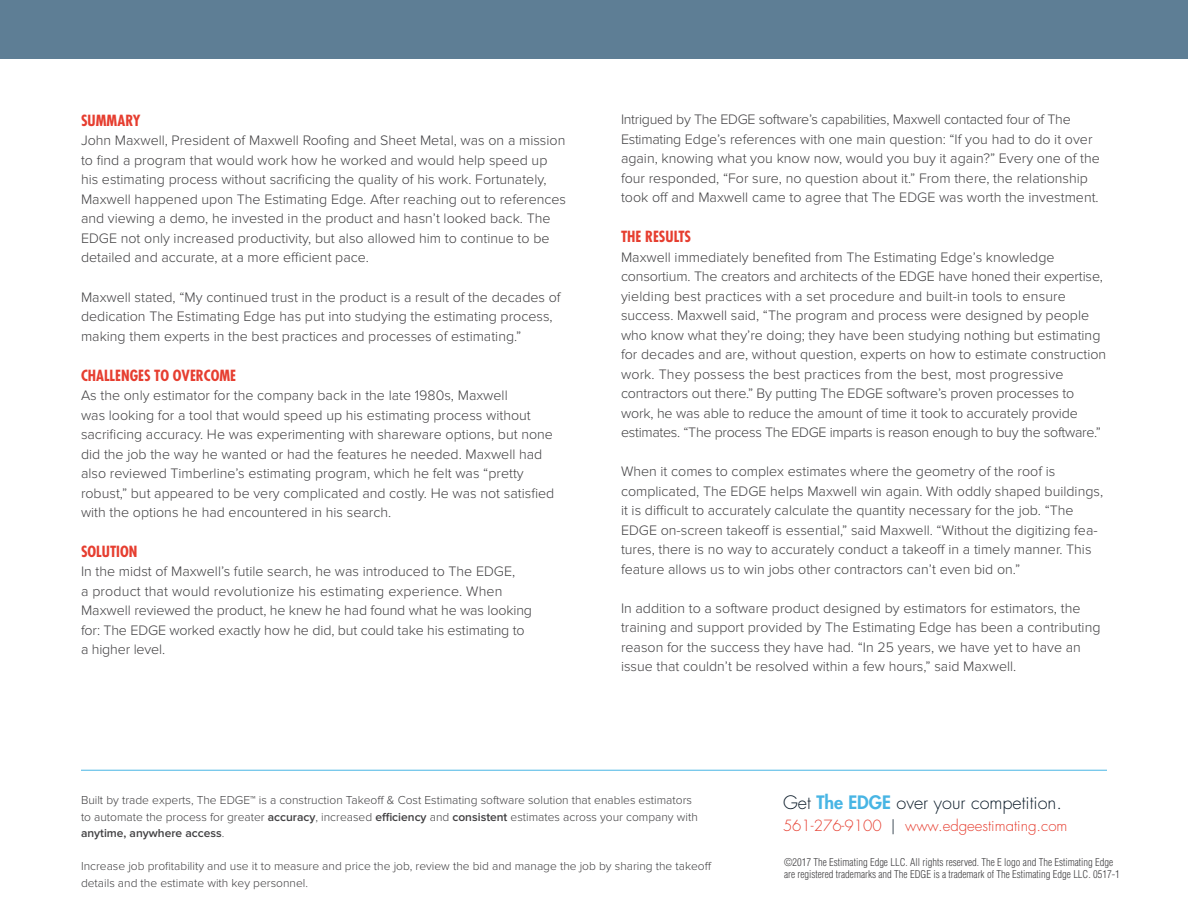
<style>
.page{position:relative;width:1188px;height:918px;background:#fff}
.page>*{position:absolute;margin:0;border:0;box-sizing:border-box;transform-origin:0 0}
.t1{font:300 18px "Futura Std";color:#0c1c2a}
.t2{font:700 condensed 15px "Futura Std";color:#e63e30}
.t3{font:300 15px "Futura Std";color:#e63e30}
.t4{font:300 14.25px/19.5px "Proxima Nova";color:#414042}
.t5{font:300 12px/16.5px "Proxima Nova";color:#414042}
.t6{font:300 condensed 10.5px/12.6px "Helvetica";color:#414042}
.s1{font-weight:600}
.s2{font-weight:800;color:#48b5e4}
.s3{color:#0c1c2a}
</style>
<div class="page">
<div style="left:0;top:0;width:1188px;height:58px;background:#5e7e95"></div>
<hr style="left:81px;top:770px;width:1026px;height:1px;background:#48b5e4">
<p class="t2" style="left:81px;top:111px;width:61px">SUMMARY</p>
<p class="t4" style="left:81px;top:131px;width:487px">John Maxwell, President of Maxwell Roofing and Sheet Metal, was on a mission to find a program that would work how he worked and would help speed up his estimating process without sacrificing the quality of his work. Fortunately, Maxwell happened upon The Estimating Edge. After reaching out to references and viewing a demo, he invested in the product and hasn’t looked back. The EDGE not only increased productivity, but also allowed him to continue to be detailed and accurate, at a more efficient pace.</p>
<p class="t4" style="left:81px;top:287px;width:481px">Maxwell stated, “My continued trust in the product is a result of the decades of dedication The Estimating Edge has put into studying the estimating process, making them experts in the best practices and processes of estimating.”</p>
<p class="t2" style="left:81px;top:366px;width:157px">CHALLENGES TO OVERCOME</p>
<p class="t4" style="left:81px;top:386px;width:475px">As the only estimator for the company back in the late 1980s, Maxwell<br>was looking for a tool that would speed up his estimating process without sacrificing accuracy. He was experimenting with shareware options, but none did the job the way he wanted or had the features he needed. Maxwell had also reviewed Timberline’s estimating program, which he felt was “pretty robust,” but appeared to be very complicated and costly. He was not satisfied with the options he had encountered in his search.</p>
<p class="t2" style="left:81px;top:542px;width:58px">SOLUTION</p>
<p class="t4" style="left:81px;top:562px;width:453px">In the midst of Maxwell’s futile search, he was introduced to The EDGE,<br>a product that would revolutionize his estimating experience. When Maxwell reviewed the product, he knew he had found what he was looking for: The EDGE worked exactly how he did, but could take his estimating to a higher level.</p>
<p class="t4" style="left:621px;top:110px;width:480px">Intrigued by The EDGE software’s capabilities, Maxwell contacted four of The Estimating Edge’s references with one main question: “If you had to do it over again, knowing what you know now, would you buy it again?” Every one of the four responded, “For sure, no question about it.” From there, the relationship took off and Maxwell came to agree that The EDGE was worth the investment.</p>
<p class="t2" style="left:621px;top:227px;width:72px">THE RESULTS</p>
<p class="t4" style="left:621px;top:247px;width:487px">Maxwell immediately benefited from The Estimating Edge’s knowledge consortium. The creators and architects of the EDGE have honed their expertise, yielding best practices with a set procedure and built-in tools to ensure success. Maxwell said, “The program and process were designed by people who know what they’re doing; they have been studying nothing but estimating for decades and are, without question, experts on how to estimate construction work. They possess the best practices from the best, most progressive contractors out there.” By putting The EDGE software’s proven processes to work, he was able to reduce the amount of time it took to accurately provide estimates. “The process The EDGE imparts is reason enough to buy the software.”</p>
<p class="t4" style="left:621px;top:462px;width:484px">When it comes to complex estimates where the geometry of the roof is complicated, The EDGE helps Maxwell win again. With oddly shaped buildings, it is difficult to accurately calculate the quantity necessary for the job. “The EDGE on-screen takeoff is essential,” said Maxwell. “Without the digitizing fea&shy;tures, there is no way to accurately conduct a takeoff in a timely manner. This feature allows us to win jobs other contractors can’t even bid on.”</p>
<p class="t4" style="left:621px;top:598px;width:481px">In addition to a software product designed by estimators for estimators, the training and support provided by The Estimating Edge has been a contributing reason for the success they have had. “In 25 years, we have yet to have an issue that couldn’t be resolved within a few hours,” said Maxwell.</p>
<p class="t5" style="left:81px;top:792px;width:618px">Built by trade experts, The EDGE™ is a construction Takeoff &amp; Cost Estimating software solution that enables estimators to automate the process for greater <span class="s1">accuracy</span>, increased <span class="s1">efficiency</span> and <span class="s1">consistent</span> estimates across your company with <span class="s1">anytime, anywhere access</span>.</p>
<p class="t5" style="left:81px;top:858px;width:632px">Increase job profitability and use it to measure and price the job, review the bid and manage the job by sharing the takeoff details and the estimate with key personnel.</p>
<p class="t1" style="left:783px;top:792px;width:281px">Get <span class="s2">The EDGE</span> over your competition.</p>
<p class="t3" style="left:783px;top:816px;width:286px">561-276-9100 <span class="s3">|</span> www.edgeestimating.com</p>
<p class="t6" style="left:784px;top:856px;width:337px">©2017 The Estimating Edge LLC. All rights reserved. The E logo and The Estimating Edge are registered trademarks and The EDGE is a trademark of The Estimating Edge LLC. 0517-1</p>
</div>
